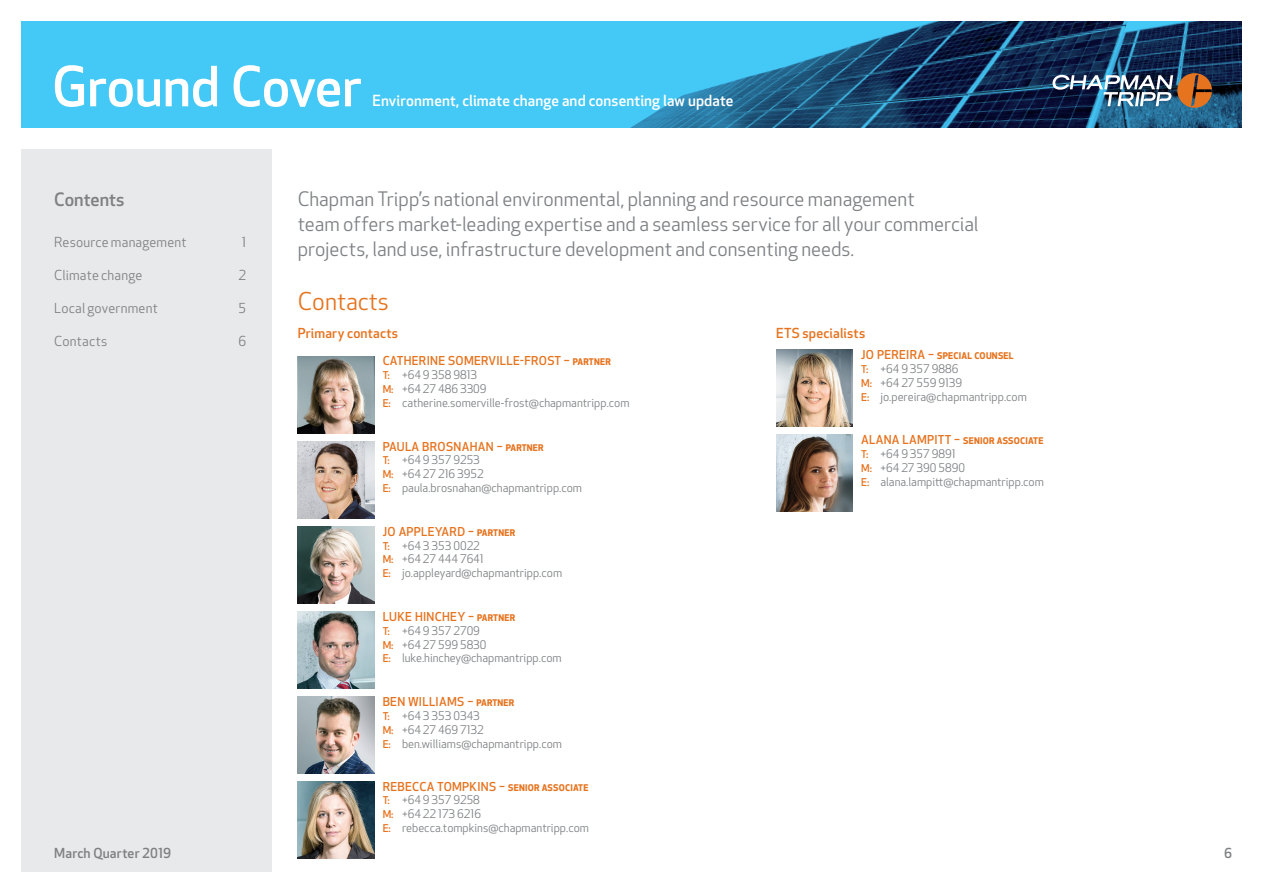
<style>
.page{position:relative;width:1263px;height:893px;background:#fff}
.page>*{position:absolute;margin:0;border:0;box-sizing:border-box;transform-origin:0 0}
.t1{font:500 54px "Apex New";letter-spacing:-.005em;color:#fff}
.t2{font:24px "Apex New";color:#e6731e}
.t3{font:19.5px/24.8px "Apex New";color:#7e8083}
.t4{font:500 18px "Apex New";color:#7e8083}
.t5{font:500 15px "Apex New";letter-spacing:.01em;color:#fff}
.t6{font:13.5px "Apex New";letter-spacing:.015em;color:#7e8083}
.t7{font:500 13.5px "Apex New";letter-spacing:.015em;color:#e6731e}
.t8{font:500 13.5px "Apex New";letter-spacing:.015em;color:#7e8083}
.t9{font:500 12px "Apex New";letter-spacing:.025em;color:#e6731e}
.t10{font:11.7px/14px "Apex New";color:#7e8083}
.t11{font:700 9px "Apex New";letter-spacing:.025em;color:#e6731e}
.s1{font-weight:700;font-size:9px}
.s2{font-weight:500;font-size:10.5px;color:#e6731e}
.s3{font-weight:500;font-size:12px}
</style>
<div class="page">
<div style="left:21px;top:149px;width:251px;height:723px;background:#e8e9ea"></div>
<div style="left:21px;top:21px;width:1221px;height:107px;background:#44c8f5"></div>
<img style="left:630px;top:21px;width:612px;height:107px">
<img style="left:1052px;top:73px;width:160px;height:35px">
<img style="left:298px;top:697px;width:76px;height:76px">
<img style="left:298px;top:781px;width:76px;height:77px">
<img style="left:298px;top:612px;width:76px;height:76px">
<img style="left:298px;top:527px;width:76px;height:76px">
<img style="left:298px;top:441px;width:76px;height:77px">
<img style="left:298px;top:356px;width:76px;height:77px">
<img style="left:776px;top:350px;width:77px;height:76px">
<img style="left:776px;top:435px;width:77px;height:76px">
<h1 class="t1" style="left:52px;top:50px;width:311px">Ground Cover</h1>
<p class="t5" style="left:373px;top:91px;width:362px">Environment, climate change and consenting law update</p>
<h3 class="t4" style="left:54px;top:188px;width:72px">Contents</h3>
<p class="t6" style="left:54px;top:234px;width:134px">Resource management</p>
<p class="t6" style="left:242px;top:234px;width:6px">1</p>
<p class="t6" style="left:54px;top:267px;width:90px">Climate change</p>
<p class="t6" style="left:239px;top:267px;width:9px">2</p>
<p class="t6" style="left:54px;top:300px;width:105px">Local government</p>
<p class="t6" style="left:239px;top:300px;width:9px">5</p>
<p class="t6" style="left:54px;top:333px;width:55px">Contacts</p>
<p class="t6" style="left:239px;top:333px;width:9px">6</p>
<h3 class="t3" style="left:298px;top:187px;width:682px">Chapman Tripp’s national environmental, planning and resource management<br>team offers market-leading expertise and a seamless service for all your commercial projects, land use, infrastructure development and consenting needs.</h3>
<h2 class="t2" style="left:298px;top:286px;width:93px">Contacts</h2>
<p class="t7" style="left:298px;top:324px;width:102px">Primary contacts</p>
<p class="t9" style="left:383px;top:353px;width:230px">CATHERINE SOMERVILLE-FROST – <span class="s1">PARTNER</span></p>
<p class="t10" style="left:383px;top:368px;width:248px"><span class="s2">T:</span> +64 9 358 9813<br><span class="s2">M:</span> +64 27 486 3309<br><span class="s2">E:</span> catherine.somerville-frost@chapmantripp.com</p>
<p class="t9" style="left:383px;top:438px;width:162px">PAULA BROSNAHAN – <span class="s1">PARTNER</span></p>
<p class="t10" style="left:383px;top:453px;width:201px"><span class="s2">T:</span> +64 9 357 9253<br><span class="s2">M:</span> +64 27 216 3952<br><span class="s2">E:</span> paula.brosnahan@chapmantripp.com</p>
<p class="t9" style="left:383px;top:523px;width:134px">JO APPLEYARD – <span class="s1">PARTNER</span></p>
<p class="t10" style="left:383px;top:538px;width:181px"><span class="s2">T:</span> +64 3 353 0022<br><span class="s2">M:</span> +64 27 444 7641<br><span class="s2">E:</span> jo.appleyard@chapmantripp.com</p>
<p class="t9" style="left:383px;top:608px;width:134px">LUKE HINCHEY – <span class="s1">PARTNER</span></p>
<p class="t10" style="left:383px;top:623px;width:180px"><span class="s2">T:</span> +64 9 357 2709<br><span class="s2">M:</span> +64 27 599 5830<br><span class="s2">E:</span> luke.hinchey@chapmantripp.com</p>
<p class="t9" style="left:383px;top:693px;width:133px">BEN WILLIAMS – <span class="s1">PARTNER</span></p>
<p class="t10" style="left:383px;top:708px;width:181px"><span class="s2">T:</span> +64 3 353 0343<br><span class="s2">M:</span> +64 27 469 7132<br><span class="s2">E:</span> ben.williams@chapmantripp.com</p>
<p class="t9" style="left:383px;top:778px;width:207px">REBECCA TOMPKINS – <span class="s1">SENIOR ASSOCIATE</span></p>
<p class="t10" style="left:383px;top:793px;width:208px"><span class="s2">T:</span> +64 9 357 9258<br><span class="s2">M:</span> +64 22 173 6216<br><span class="s2">E:</span> rebecca.tompkins@chapmantripp.com</p>
<p class="t7" style="left:776px;top:324px;width:91px">ETS specialists</p>
<p class="t11" style="left:861px;top:349px;width:154px"><span class="s3">JO PEREIRA –</span> SPECIAL COUNSEL</p>
<p class="t10" style="left:861px;top:362px;width:167px"><span class="s2">T:</span> +64 9 357 9886<br><span class="s2">M:</span> +64 27 559 9139<br><span class="s2">E:</span> jo.pereira@chapmantripp.com</p>
<p class="t11" style="left:861px;top:434px;width:184px"><span class="s3">ALANA LAMPITT –</span> SENIOR ASSOCIATE</p>
<p class="t10" style="left:861px;top:447px;width:184px"><span class="s2">T:</span> +64 9 357 9891<br><span class="s2">M:</span> +64 27 390 5890<br><span class="s2">E:</span> alana.lampitt@chapmantripp.com</p>
<p class="t8" style="left:54px;top:844px;width:118px">March Quarter 2019</p>
<p class="t8" style="left:1224px;top:844px;width:9px">6</p>
</div>
